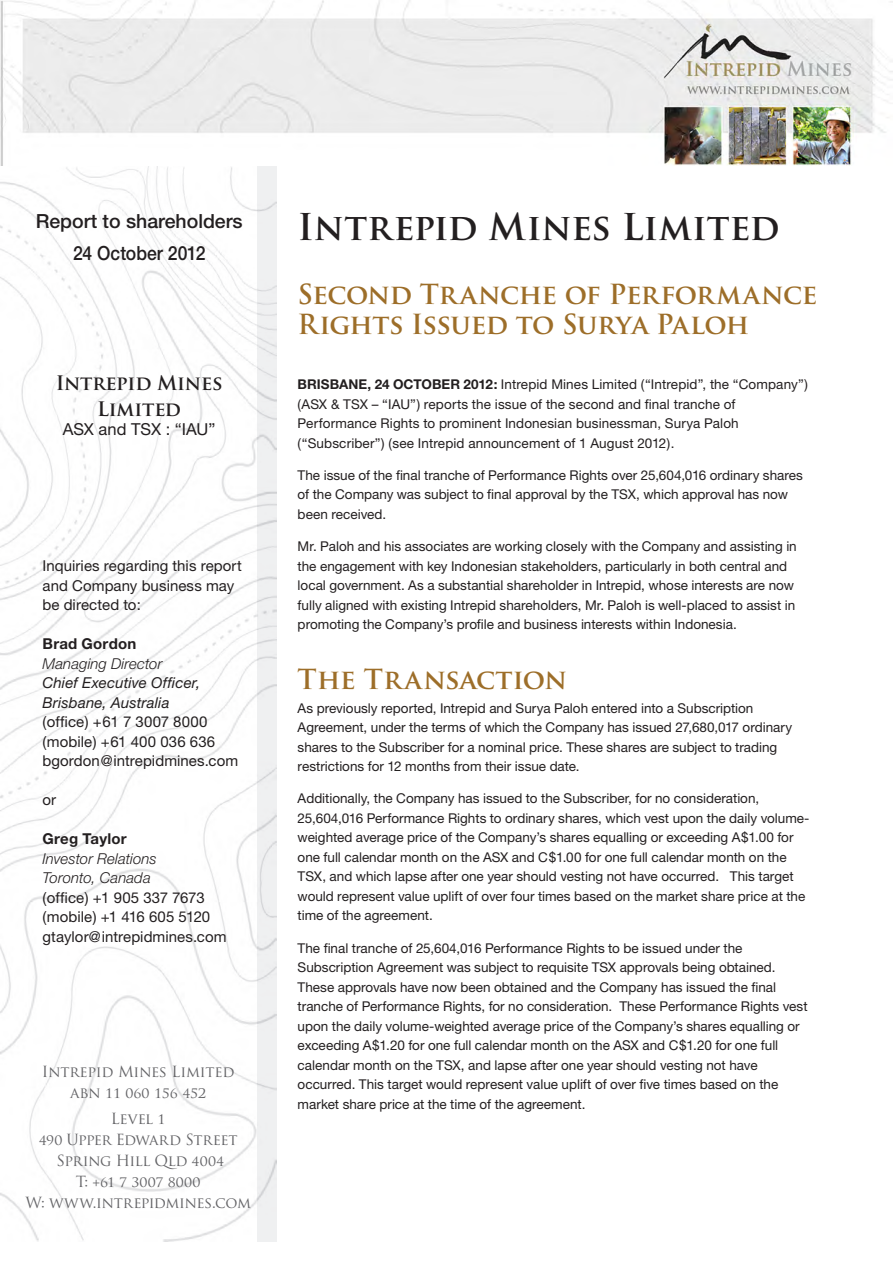
<style>
.page{position:relative;width:893px;height:1263px;background:#fff}
.page>*{position:absolute;margin:0;border:0;box-sizing:border-box;transform-origin:0 0}
.t1{font:700 36px "Trajan Pro";color:#231f20}
.t2{font:700 27px/30px "Trajan Pro";letter-spacing:-.015em;color:#9d6e29}
.t3{font:700 27px "Trajan Pro";letter-spacing:.005em;color:#9d6e29}
.t4{font:500 19.5px/32.5px "Helvetica Neue";color:#231f20;text-align:center}
.t5{font:700 19.5px/25.5px "Trajan Pro";letter-spacing:-.01em;color:#231f20;text-align:center}
.t6{font:16.5px "Helvetica Neue";letter-spacing:-.005em;color:#231f20}
.t7{font:15px/19.5px "Helvetica Neue";letter-spacing:.005em;color:#231f20}
.t8{font:15px/21px "Trajan Pro";letter-spacing:-.01em;color:#636366;text-align:center}
.t9{font:italic 300 15px/19.5px "Helvetica Neue";letter-spacing:.005em;color:#231f20}
.t10{font:italic 15px/19.5px "Helvetica Neue";letter-spacing:.01em;color:#231f20}
.t11{font:700 15px "Helvetica Neue";letter-spacing:.015em;color:#231f20}
.t12{font:13.5px/19.5px "Helvetica Neue";color:#231f20}
.s1{font-weight:700}
</style>
<div class="page">
<img style="left:0;top:166px;width:276px;height:1076px">
<img style="left:0;top:0;width:893px;height:166px">
<h3 class="t4" style="left:36px;top:204px;width:209px">Report to shareholders<br>24 October 2012</h3>
<h3 class="t5" style="left:56px;top:371px;width:168px">Intrepid Mines<br>Limited</h3>
<p class="t6" style="left:63px;top:420px;width:154px">ASX and TSX : “IAU”</p>
<p class="t7" style="left:43px;top:556px;width:201px">Inquiries regarding this report and Company business may be directed to:</p>
<p class="t11" style="left:43px;top:634px;width:95px">Brad Gordon</p>
<p class="t9" style="left:43px;top:653px;width:121px">Managing Director</p>
<p class="t10" style="left:43px;top:673px;width:159px">Chief Executive Officer,<br>Brisbane, Australia</p>
<p class="t7" style="left:43px;top:712px;width:197px">(office) +61 7 3007 8000 (mobile) +61 400 036 636 bgordon@intrepidmines.com</p>
<p class="t7" style="left:43px;top:790px;width:15px">or</p>
<p class="t11" style="left:43px;top:829px;width:86px">Greg Taylor</p>
<p class="t9" style="left:43px;top:848px;width:116px">Investor Relations<br>Toronto, Canada</p>
<p class="t7" style="left:43px;top:887px;width:186px">(office) +1 905 337 7673 (mobile) +1 416 605 5120 gtaylor@intrepidmines.com</p>
<p class="t8" style="left:42px;top:1061px;width:195px">Intrepid Mines Limited abn 11 060 156 452</p>
<p class="t8" style="left:26px;top:1108px;width:227px">Level 1<br>490 Upper Edward Street<br>Spring Hill Qld 4004<br>T: +61 7 3007 8000<br>W: www.intrepidmines.com</p>
<h1 class="t1" style="left:298px;top:204px;width:483px">Intrepid Mines Limited</h1>
<h2 class="t2" style="left:298px;top:279px;width:521px">Second Tranche of Performance<br>Rights Issued to Surya Paloh</h2>
<p class="t12" style="left:298px;top:374px;width:512px"><span class="s1">Brisbane, 24 OCTOber 2012:</span> Intrepid Mines Limited (“Intrepid”, the “Company”) (ASX &amp; TSX – “IAU”) reports the issue of the second and final tranche of Performance Rights to prominent Indonesian businessman, Surya Paloh (“Subscriber”) (see Intrepid announcement of 1 August 2012).</p>
<p class="t12" style="left:298px;top:465px;width:507px">The issue of the final tranche of Performance Rights over 25,604,016 ordinary shares of the Company was subject to final approval by the TSX, which approval has now been received.</p>
<p class="t12" style="left:298px;top:536px;width:501px">Mr. Paloh and his associates are working closely with the Company and assisting in the engagement with key Indonesian stakeholders, particularly in both central and local government. As a substantial shareholder in Intrepid, whose interests are now fully aligned with existing Intrepid shareholders, Mr. Paloh is well-placed to assist in promoting the Company’s profile and business interests within Indonesia.</p>
<h2 class="t3" style="left:298px;top:662px;width:271px">The Transaction</h2>
<p class="t12" style="left:298px;top:698px;width:496px">As previously reported, Intrepid and Surya Paloh entered into a Subscription Agreement, under the terms of which the Company has issued 27,680,017 ordinary shares to the Subscriber for a nominal price. These shares are subject to trading restrictions for 12 months from their issue date.</p>
<p class="t12" style="left:298px;top:789px;width:513px">Additionally, the Company has issued to the Subscriber, for no consideration, 25,604,016 Performance Rights to ordinary shares, which vest upon the daily volume&shy;weighted average price of the Company’s shares equalling or exceeding A$1.00 for one full calendar month on the ASX and C$1.00 for one full calendar month on the TSX, and which lapse after one year should vesting not have occurred. This target would represent value uplift of over four times based on the market share price at the time of the agreement.</p>
<p class="t12" style="left:298px;top:938px;width:511px">The final tranche of 25,604,016 Performance Rights to be issued under the Subscription Agreement was subject to requisite TSX approvals being obtained.<br>These approvals have now been obtained and the Company has issued the final tranche of Performance Rights, for no consideration. These Performance Rights vest upon the daily volume-weighted average price of the Company’s shares equalling or exceeding A$1.20 for one full calendar month on the ASX and C$1.20 for one full calendar month on the TSX, and lapse after one year should vesting not have occurred. This target would represent value uplift of over five times based on the market share price at the time of the agreement.</p>
</div>
